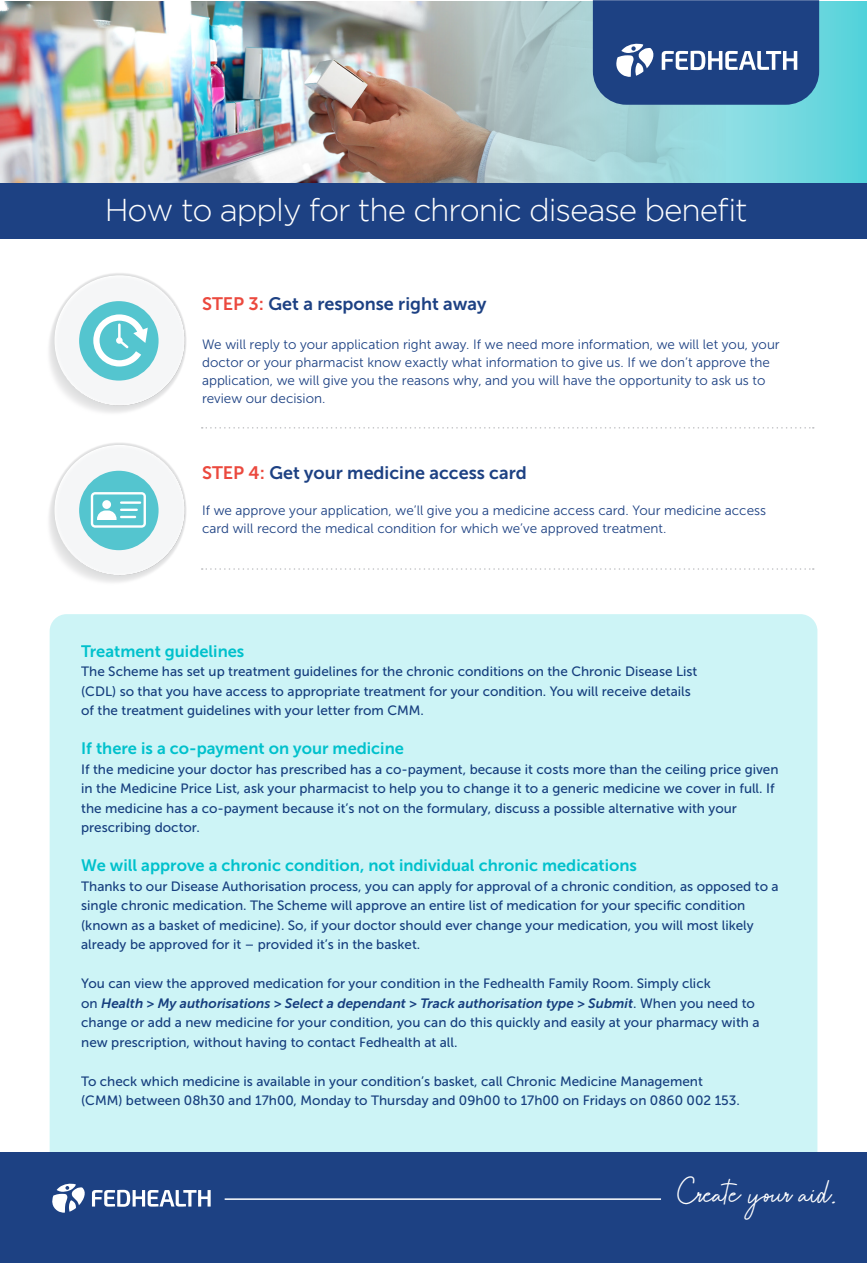
<style>
.page{position:relative;width:867px;height:1263px;background:#fff}
.page>*{position:absolute;margin:0;border:0;box-sizing:border-box;transform-origin:0 0}
.t1{font:300 31.5px "Gotham";letter-spacing:-.035em;color:#fff}
.t2{font:18px "Museo Sans 700";color:#1d4183}
.t3{font:17.55px "Eathoma Script";color:#fff}
.t4{font:16.5px "Museo Sans 700";color:#00cad4}
.t5{font:13.5px/19.5px "Museo Sans 500";color:#1d4183}
.t6{font:13.5px/18px "Museo Sans 300";color:#1d4183}
.t7{font:italic 13.5px "Museo Sans 700";color:#1d4183}
.s1{color:#eb493e}
.s2{font-family:"Museo Sans 500";font-style:normal}
</style>
<div class="page">
<img style="left:0;top:1px;width:380px;height:182px">
<svg style="left:380px;top:1px;width:487px;height:182px;background:#9bc2c1"></svg>
<div style="left:50px;top:614px;width:767px;height:602px;background:#cdf4f6;border-radius:17px"></div>
<svg style="left:593px;top:0;width:226px;height:105px;background:#31538f"></svg>
<div style="left:0;top:183px;width:867px;height:56px;background:#1d4183"></div>
<div style="left:0;top:1151px;width:867px;height:112px;background:#1d4183"></div>
<hr style="left:225px;top:1198px;width:436px;height:2px;background:#fff">
<svg style="left:52px;top:1183px;width:159px;height:30px"></svg>
<svg style="left:202px;top:427px;width:612px;height:2px"></svg>
<svg style="left:202px;top:568px;width:612px;height:2px"></svg>
<svg style="left:49px;top:273px;width:138px;height:140px"></svg>
<svg style="left:49px;top:443px;width:138px;height:140px"></svg>
<hr style="left:120px;top:501px;width:21px;height:3px;background:#fff">
<h1 class="t1" style="left:105px;top:193px;width:645px">How to apply for the chronic disease benefit</h1>
<h2 class="t2" style="left:202px;top:294px;width:286px"><span class="s1">STEP 3:</span> Get a response right away</h2>
<p class="t6" style="left:202px;top:336px;width:579px">We will reply to your application right away. If we need more information, we will let you, your doctor or your pharmacist know exactly what information to give us. If we don’t approve the application, we will give you the reasons why, and you will have the opportunity to ask us to review our decision.</p>
<h2 class="t2" style="left:202px;top:463px;width:326px"><span class="s1">STEP 4:</span> Get your medicine access card</h2>
<p class="t6" style="left:202px;top:502px;width:566px">If we approve your application, we’ll give you a medicine access card. Your medicine access card will record the medical condition for which we’ve approved treatment.</p>
<p class="t4" style="left:81px;top:642px;width:165px">Treatment guidelines</p>
<p class="t5" style="left:81px;top:662px;width:618px">The Scheme has set up treatment guidelines for the chronic conditions on the Chronic Disease List (CDL) so that you have access to appropriate treatment for your condition. You will receive details of the treatment guidelines with your letter from CMM.</p>
<p class="t4" style="left:81px;top:739px;width:324px">If there is a co-payment on your medicine</p>
<p class="t5" style="left:81px;top:759px;width:699px">If the medicine your doctor has prescribed has a co-payment, because it costs more than the ceiling price given in the Medicine Price List, ask your pharmacist to help you to change it to a generic medicine we cover in full. If the medicine has a co-payment because it’s not on the formulary, discuss a possible alternative with your prescribing doctor.</p>
<p class="t4" style="left:81px;top:856px;width:557px">We will approve a chronic condition, not individual chronic medications</p>
<p class="t5" style="left:81px;top:876px;width:699px">Thanks to our Disease Authorisation process, you can apply for approval of a chronic condition, as opposed to a single chronic medication. The Scheme will approve an entire list of medication for your specific condition (known as a basket of medicine). So, if your doctor should ever change your medication, you will most likely already be approved for it – provided it’s in the basket.</p>
<p class="t5" style="left:81px;top:974px;width:631px">You can view the approved medication for your condition in the Fedhealth Family Room. Simply click</p>
<p class="t7" style="left:81px;top:995px;width:675px"><span class="s2">on</span> Health &gt; My authorisations &gt; Select a dependant &gt; Track authorisation type &gt; Submit<span class="s2">. When you need to</span></p>
<p class="t5" style="left:81px;top:1013px;width:680px">change or add a new medicine for your condition, you can do this quickly and easily at your pharmacy with a new prescription, without having to contact Fedhealth at all.</p>
<p class="t5" style="left:81px;top:1071px;width:660px">To check which medicine is available in your condition’s basket, call Chronic Medicine Management (CMM) between 08h30 and 17h00, Monday to Thursday and 09h00 to 17h00 on Fridays on 0860 002 153.</p>
<p class="t3" style="left:677px;top:1185px;width:160px">Create your aid.</p>
</div>
